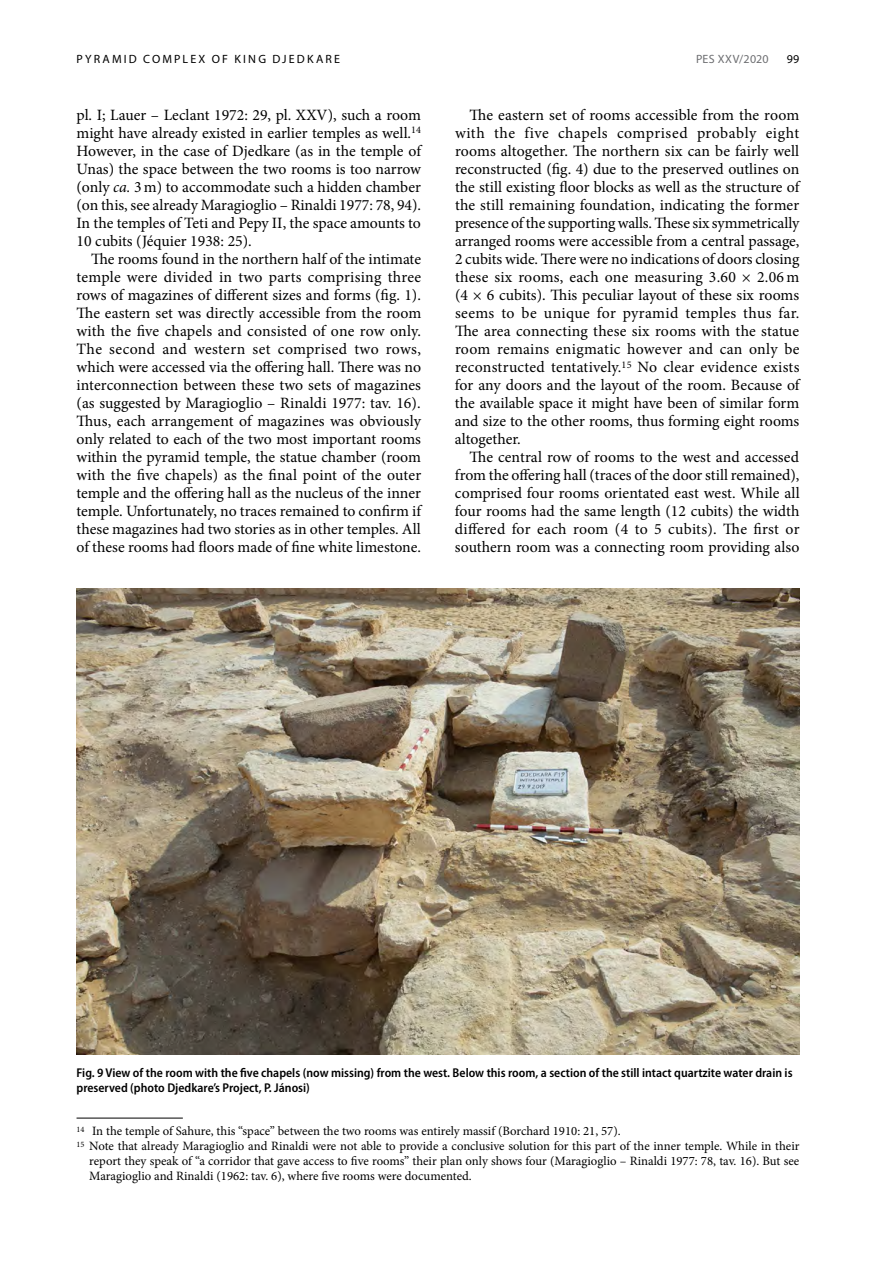
<style>
.page{position:relative;width:893px;height:1263px;background:#fff}
.page>*{position:absolute;margin:0;border:0;box-sizing:border-box;transform-origin:0 0}
.t1{font:15.75px "Minion Pro";color:#000}
.t2{font:15.75px "Minion Pro";letter-spacing:.02em;color:#000}
.t3{font:15.75px "Minion Pro";letter-spacing:.03em;color:#000}
.t4{font:12.75px "Minion Pro";color:#000}
.t5{font:600 semi-condensed 12.75px/15px "Myriad Pro";color:#000}
.t6{font:12px "Myriad Pro";letter-spacing:.18em;color:#000}
.t7{font:12px "Myriad Pro";letter-spacing:.015em;color:#6d6e71}
.s1{font-style:italic}
</style>
<div class="page">
<img style="left:77px;top:588px;width:722px;height:467px">
<hr style="left:77px;top:1118px;width:106px;height:1px;background:#000">
<p class="t6" style="left:77px;top:52px;width:265px">PYRAMID COMPLEX OF KING DJEDKARE</p>
<p class="t7" style="left:696px;top:52px;width:74px">PES XXV/2020</p>
<p class="t6" style="left:787px;top:52px;width:14px">99</p>
<p class="t1" style="left:77px;top:105px;width:346px">pl. I; Lauer – Leclant 1972: 29, pl. XXV), such a room</p>
<p class="t1" style="left:77px;top:123px;width:346px">might have already existed in earlier temples as well.<sup>14</sup></p>
<p class="t1" style="left:77px;top:141px;width:346px">However, in the case of Djedkare (as in the temple of</p>
<p class="t1" style="left:77px;top:159px;width:346px">Unas) the space between the two rooms is too narrow</p>
<p class="t1" style="left:77px;top:177px;width:346px">(only <span class="s1">ca.</span> 3m) to accommodate such a hidden chamber</p>
<p class="t1" style="left:77px;top:195px;width:346px">(on this, see already Maragioglio – Rinaldi 1977: 78, 94).</p>
<p class="t1" style="left:77px;top:213px;width:346px">In the temples of Teti and Pepy II, the space amounts to</p>
<p class="t1" style="left:77px;top:231px;width:177px">10 cubits (Jéquier 1938: 25).</p>
<p class="t1" style="left:91px;top:249px;width:331px">The rooms found in the northern half of the intimate</p>
<p class="t1" style="left:77px;top:267px;width:346px">temple were divided in two parts comprising three</p>
<p class="t1" style="left:77px;top:285px;width:346px">rows of magazines of different sizes and forms (fig. 1).</p>
<p class="t1" style="left:77px;top:303px;width:346px">The eastern set was directly accessible from the room</p>
<p class="t1" style="left:77px;top:321px;width:346px">with the five chapels and consisted of one row only.</p>
<p class="t2" style="left:77px;top:339px;width:346px">The second and western set comprised two rows,</p>
<p class="t1" style="left:77px;top:357px;width:346px">which were accessed via the offering hall. There was no</p>
<p class="t1" style="left:77px;top:375px;width:346px">interconnection between these two sets of magazines</p>
<p class="t1" style="left:77px;top:393px;width:346px">(as suggested by Maragioglio – Rinaldi 1977: tav. 16).</p>
<p class="t1" style="left:77px;top:411px;width:346px">Thus, each arrangement of magazines was obviously</p>
<p class="t1" style="left:77px;top:429px;width:346px">only related to each of the two most important rooms</p>
<p class="t1" style="left:77px;top:447px;width:346px">within the pyramid temple, the statue chamber (room</p>
<p class="t1" style="left:77px;top:465px;width:346px">with the five chapels) as the final point of the outer</p>
<p class="t1" style="left:77px;top:483px;width:346px">temple and the offering hall as the nucleus of the inner</p>
<p class="t1" style="left:77px;top:501px;width:346px">temple. Unfortunately, no traces remained to confirm if</p>
<p class="t1" style="left:77px;top:519px;width:346px">these magazines had two stories as in other temples. All</p>
<p class="t1" style="left:77px;top:537px;width:346px">of these rooms had floors made of fine white limestone.</p>
<p class="t1" style="left:469px;top:105px;width:331px">The eastern set of rooms accessible from the room</p>
<p class="t3" style="left:455px;top:123px;width:346px">with the five chapels comprised probably eight</p>
<p class="t1" style="left:455px;top:141px;width:346px">rooms altogether. The northern six can be fairly well</p>
<p class="t1" style="left:455px;top:159px;width:346px">reconstructed (fig. 4) due to the preserved outlines on</p>
<p class="t1" style="left:455px;top:177px;width:346px">the still existing floor blocks as well as the structure of</p>
<p class="t1" style="left:455px;top:195px;width:346px">the still remaining foundation, indicating the former</p>
<p class="t1" style="left:455px;top:213px;width:346px">presence of the supporting walls. These six symmetrically</p>
<p class="t1" style="left:455px;top:231px;width:346px">arranged rooms were accessible from a central passage,</p>
<p class="t1" style="left:455px;top:249px;width:346px">2 cubits wide. There were no indications of doors closing</p>
<p class="t1" style="left:455px;top:267px;width:346px">these six rooms, each one measuring 3.60 × 2.06 m</p>
<p class="t1" style="left:455px;top:285px;width:346px">(4 × 6 cubits). This peculiar layout of these six rooms</p>
<p class="t2" style="left:455px;top:303px;width:346px">seems to be unique for pyramid temples thus far.</p>
<p class="t1" style="left:455px;top:321px;width:346px">The area connecting these six rooms with the statue</p>
<p class="t1" style="left:455px;top:339px;width:346px">room remains enigmatic however and can only be</p>
<p class="t1" style="left:455px;top:357px;width:346px">reconstructed tentatively.<sup>15</sup> No clear evidence exists</p>
<p class="t1" style="left:455px;top:375px;width:346px">for any doors and the layout of the room. Because of</p>
<p class="t1" style="left:455px;top:393px;width:346px">the available space it might have been of similar form</p>
<p class="t1" style="left:455px;top:411px;width:346px">and size to the other rooms, thus forming eight rooms</p>
<p class="t1" style="left:455px;top:429px;width:67px">altogether.</p>
<p class="t1" style="left:469px;top:447px;width:331px">The central row of rooms to the west and accessed</p>
<p class="t1" style="left:455px;top:465px;width:346px">from the offering hall (traces of the door still remained),</p>
<p class="t1" style="left:455px;top:483px;width:346px">comprised four rooms orientated east west. While all</p>
<p class="t1" style="left:455px;top:501px;width:346px">four rooms had the same length (12 cubits) the width</p>
<p class="t1" style="left:455px;top:519px;width:346px">differed for each room (4 to 5 cubits). The first or</p>
<p class="t1" style="left:455px;top:537px;width:346px">southern room was a connecting room providing also</p>
<p class="t5" style="left:77px;top:1066px;width:718px">Fig. 9 View of the room with the five chapels (now missing) from the west. Below this room, a section of the still intact quartzite water drain is preserved (photo Djedkare’s Project, P. Jánosi)</p>
<p class="t4" style="left:77px;top:1123px;width:546px"><sup>14</sup> In the temple of Sahure, this “space” between the two rooms was entirely massif (Borchard 1910: 21, 57).</p>
<p class="t4" style="left:77px;top:1138px;width:724px"><sup>15</sup> Note that already Maragioglio and Rinaldi were not able to provide a conclusive solution for this part of the inner temple. While in their</p>
<p class="t4" style="left:89px;top:1153px;width:712px">report they speak of “a corridor that gave access to five rooms” their plan only shows four (Maragioglio – Rinaldi 1977: 78, tav. 16). But see</p>
<p class="t4" style="left:89px;top:1168px;width:384px">Maragioglio and Rinaldi (1962: tav. 6), where five rooms were documented.</p>
</div>
